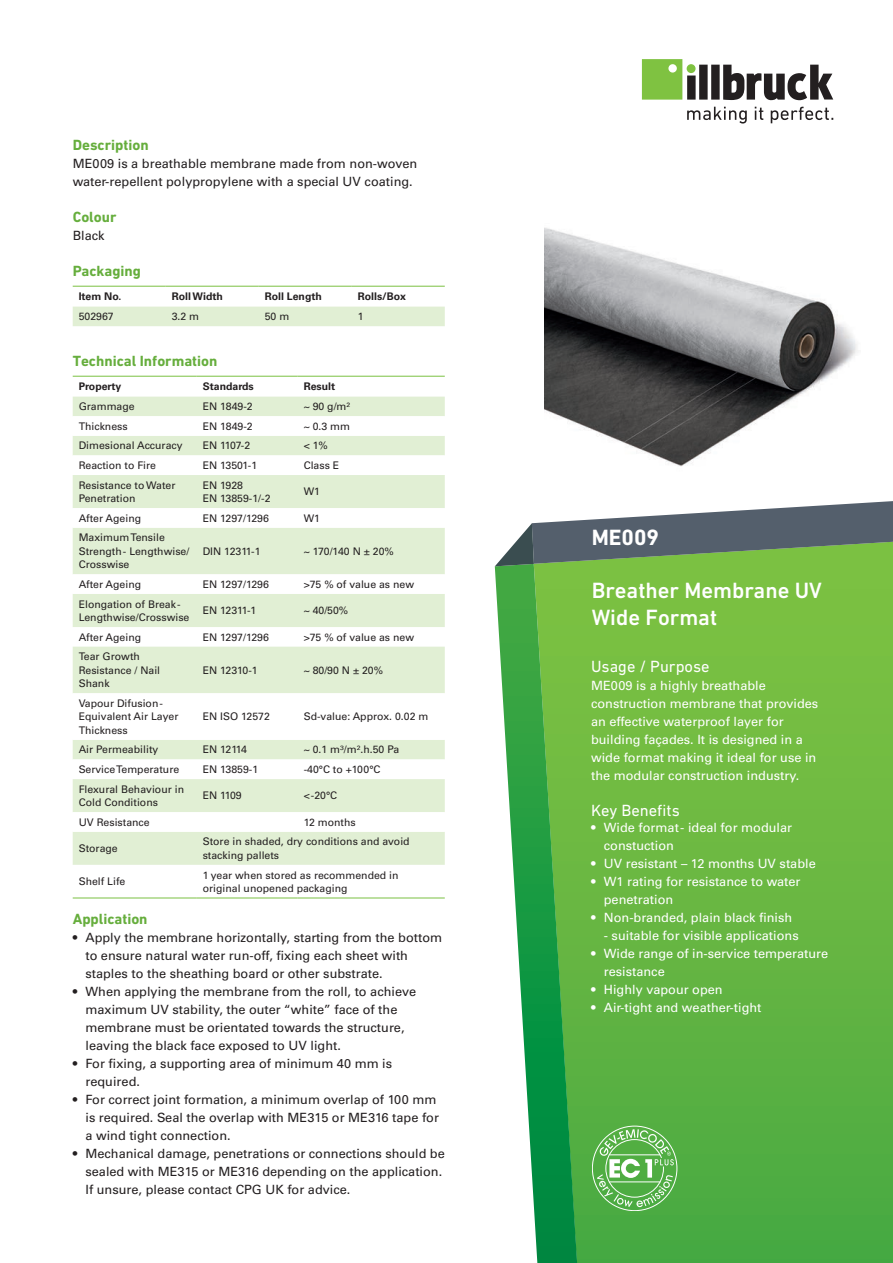
<style>
.page{position:relative;width:893px;height:1263px;background:#fff}
.page>*{position:absolute;margin:0;border:0;box-sizing:border-box;transform-origin:0 0}
.t1{font:500 22.5px/27px "DIN Next W1 G";color:#fff}
.t2{font:700 22.5px "DIN Next W1 G";color:#fff}
.t3{font:16.5px "DIN Next W1 G";color:#fff}
.t4{font:700 15px "DIN Next W1 G";color:#66ae3d}
.t5{font:12.75px/18px "Univers LTCYR 55 Roman";color:#231f20}
.t6{font:12.75px/18px "Univers LTCYR 55 Roman";color:#fff}
.t7{font:10.5px/13.5px "Univers LTCYR 55 Roman";color:#231f20}
.t8{font:700 10.5px "Univers LTCYR 65";color:#231f20}
</style>
<div class="page">
<svg style="left:642px;top:59px;width:191px;height:41px"></svg>
<svg style="left:687px;top:107px;width:60px;height:17px"></svg>
<svg style="left:755px;top:107px;width:8px;height:13px"></svg>
<svg style="left:771px;top:107px;width:62px;height:16px"></svg>
<svg style="left:578px;top:566px;width:315px;height:697px;background:#65b641"></svg>
<svg style="left:495px;top:566px;width:83px;height:697px"></svg>
<svg style="left:495px;top:501px;width:398px;height:65px"></svg>
<div style="left:73px;top:307px;width:372px;height:19px;background:#e1efd4"></div>
<hr style="left:73px;top:286px;width:93px;height:1px;background:#7bc142">
<hr style="left:166px;top:286px;width:93px;height:1px;background:#7bc142">
<hr style="left:259px;top:286px;width:93px;height:1px;background:#7bc142">
<hr style="left:352px;top:286px;width:93px;height:1px;background:#7bc142">
<div style="left:73px;top:397px;width:372px;height:19px;background:#e1efd4"></div>
<svg style="left:73px;top:436px;width:372px;height:462px;fill:#e1efd4"></svg>
<hr style="left:73px;top:898px;width:124px;height:1px;background:#7bc142">
<hr style="left:197px;top:898px;width:101px;height:1px;background:#7bc142">
<hr style="left:298px;top:898px;width:147px;height:1px;background:#7bc142">
<hr style="left:73px;top:376px;width:124px;height:1px;background:#7bc142">
<hr style="left:197px;top:376px;width:101px;height:1px;background:#7bc142">
<hr style="left:298px;top:376px;width:147px;height:1px;background:#7bc142">
<img style="left:544px;top:227px;width:314px;height:240px">
<svg style="left:592px;top:1126px;width:85px;height:85px;background:#73bd69"></svg>
<h3 class="t4" style="left:73px;top:136px;width:77px">Description</h3>
<p class="t5" style="left:73px;top:153px;width:346px">ME009 is a breathable membrane made from non-woven water-repellent polypropylene with a special UV coating.</p>
<h3 class="t4" style="left:73px;top:208px;width:45px">Colour</h3>
<p class="t5" style="left:73px;top:225px;width:33px">Black</p>
<h3 class="t4" style="left:73px;top:262px;width:70px">Packaging</h3>
<p class="t8" style="left:79px;top:289px;width:44px">Item No.</p>
<p class="t8" style="left:172px;top:289px;width:53px">Roll Width</p>
<p class="t8" style="left:265px;top:289px;width:59px">Roll Length</p>
<p class="t8" style="left:358px;top:289px;width:50px">Rolls/Box</p>
<p class="t7" style="left:79px;top:309px;width:37px">502967</p>
<p class="t7" style="left:172px;top:309px;width:29px">3.2 m</p>
<p class="t7" style="left:265px;top:309px;width:26px">50 m</p>
<p class="t7" style="left:358px;top:309px;width:7px">1</p>
<h3 class="t4" style="left:73px;top:352px;width:146px">Technical Information</h3>
<p class="t8" style="left:79px;top:379px;width:44px">Property</p>
<p class="t8" style="left:203px;top:379px;width:53px">Standards</p>
<p class="t8" style="left:304px;top:379px;width:33px">Result</p>
<p class="t7" style="left:79px;top:399px;width:58px">Grammage</p>
<p class="t7" style="left:203px;top:399px;width:52px">EN 1849-2</p>
<p class="t7" style="left:304px;top:399px;width:48px">~ 90 g/m²</p>
<p class="t7" style="left:79px;top:419px;width:51px">Thickness</p>
<p class="t7" style="left:203px;top:419px;width:52px">EN 1849-2</p>
<p class="t7" style="left:304px;top:419px;width:48px">~ 0.3 mm</p>
<p class="t7" style="left:79px;top:438px;width:105px">Dimesional Accuracy</p>
<p class="t7" style="left:203px;top:438px;width:49px">EN 1107-2</p>
<p class="t7" style="left:304px;top:438px;width:26px">&lt; 1%</p>
<p class="t7" style="left:79px;top:458px;width:79px">Reaction to Fire</p>
<p class="t7" style="left:203px;top:458px;width:56px">EN 13501-1</p>
<p class="t7" style="left:304px;top:458px;width:37px">Class E</p>
<p class="t7" style="left:79px;top:478px;width:98px">Resistance to Water<br>Penetration</p>
<p class="t7" style="left:203px;top:478px;width:69px">EN 1928<br>EN 13859-1/-2</p>
<p class="t7" style="left:304px;top:484px;width:18px">W1</p>
<p class="t7" style="left:79px;top:511px;width:64px">After Ageing</p>
<p class="t7" style="left:203px;top:511px;width:68px">EN 1297/1296</p>
<p class="t7" style="left:304px;top:511px;width:18px">W1</p>
<p class="t7" style="left:79px;top:530px;width:112px">Maximum Tensile<br>Strength - Lengthwise/<br>Crosswise</p>
<p class="t7" style="left:203px;top:544px;width:59px">DIN 12311-1</p>
<p class="t7" style="left:304px;top:544px;width:92px">~ 170/140 N ± 20%</p>
<p class="t7" style="left:79px;top:577px;width:64px">After Ageing</p>
<p class="t7" style="left:203px;top:577px;width:68px">EN 1297/1296</p>
<p class="t7" style="left:304px;top:577px;width:112px">&gt;75 % of value as new</p>
<p class="t7" style="left:79px;top:597px;width:112px">Elongation of Break -<br>Lengthwise/Crosswise</p>
<p class="t7" style="left:203px;top:603px;width:55px">EN 12311-1</p>
<p class="t7" style="left:304px;top:603px;width:46px">~ 40/50%</p>
<p class="t7" style="left:79px;top:630px;width:64px">After Ageing</p>
<p class="t7" style="left:203px;top:630px;width:68px">EN 1297/1296</p>
<p class="t7" style="left:304px;top:630px;width:112px">&gt;75 % of value as new</p>
<p class="t7" style="left:79px;top:649px;width:83px">Tear Growth<br>Resistance / Nail<br>Shank</p>
<p class="t7" style="left:203px;top:663px;width:57px">EN 12310-1</p>
<p class="t7" style="left:304px;top:663px;width:81px">~ 80/90 N ± 20%</p>
<p class="t7" style="left:79px;top:696px;width:101px">Vapour Difusion -<br>Equivalent Air Layer<br>Thickness</p>
<p class="t7" style="left:203px;top:709px;width:69px">EN ISO 12572</p>
<p class="t7" style="left:304px;top:709px;width:126px">Sd-value: Approx. 0.02 m</p>
<p class="t7" style="left:79px;top:742px;width:81px">Air Permeability</p>
<p class="t7" style="left:203px;top:742px;width:46px">EN 12114</p>
<p class="t7" style="left:304px;top:742px;width:97px">~ 0.1 m³/m².h.50 Pa</p>
<p class="t7" style="left:79px;top:762px;width:102px">Service Temperature</p>
<p class="t7" style="left:203px;top:762px;width:57px">EN 13859-1</p>
<p class="t7" style="left:304px;top:762px;width:78px">-40°C to +100°C</p>
<p class="t7" style="left:79px;top:782px;width:107px">Flexural Behaviour in<br>Cold Conditions</p>
<p class="t7" style="left:203px;top:788px;width:40px">EN 1109</p>
<p class="t7" style="left:304px;top:788px;width:35px">&lt; -20°C</p>
<p class="t7" style="left:79px;top:815px;width:72px">UV Resistance</p>
<p class="t7" style="left:304px;top:815px;width:54px">12 months</p>
<p class="t7" style="left:79px;top:841px;width:41px">Storage</p>
<p class="t7" style="left:203px;top:834px;width:208px">Store in shaded, dry conditions and avoid stacking pallets</p>
<p class="t7" style="left:79px;top:874px;width:48px">Shelf Life</p>
<p class="t7" style="left:203px;top:867px;width:197px">1 year when stored as recommended in original unopened packaging</p>
<h3 class="t4" style="left:73px;top:910px;width:76px">Application</h3>
<p class="t5" style="left:85px;top:927px;width:358px;text-indent:-13px">• Apply the membrane horizontally, starting from the bottom to ensure natural water run-off, fixing each sheet with staples to the sheathing board or other substrate.</p>
<p class="t5" style="left:85px;top:981px;width:332px;text-indent:-13px">• When applying the membrane from the roll, to achieve maximum UV stability, the outer “white” face of the membrane must be orientated towards the structure, leaving the black face exposed to UV light.</p>
<p class="t5" style="left:85px;top:1053px;width:308px;text-indent:-13px">• For fixing, a supporting area of minimum 40 mm is required.</p>
<p class="t5" style="left:85px;top:1089px;width:355px;text-indent:-13px">• For correct joint formation, a minimum overlap of 100 mm is required. Seal the overlap with ME315 or ME316 tape for a wind tight connection.</p>
<p class="t5" style="left:85px;top:1143px;width:361px;text-indent:-13px">• Mechanical damage, penetrations or connections should be sealed with ME315 or ME316 depending on the application.<br>If unsure, please contact CPG UK for advice.</p>
<h1 class="t2" style="left:592px;top:524px;width:69px">ME009</h1>
<h1 class="t1" style="left:592px;top:577px;width:232px">Breather Membrane UV<br>Wide Format</h1>
<h2 class="t3" style="left:591px;top:656px;width:120px">Usage / Purpose</h2>
<p class="t6" style="left:591px;top:675px;width:229px">ME009 is a highly breathable construction membrane that provides an effective waterproof layer for building façades. It is designed in a wide format making it ideal for use in the modular construction industry.</p>
<h2 class="t3" style="left:591px;top:800px;width:90px">Key Benefits</h2>
<p class="t6" style="left:604px;top:818px;width:190px;text-indent:-13px">• Wide format - ideal for modular constuction</p>
<p class="t6" style="left:591px;top:854px;width:226px">• UV resistant – 12 months UV stable</p>
<p class="t6" style="left:604px;top:872px;width:198px;text-indent:-13px">• W1 rating for resistance to water penetration</p>
<p class="t6" style="left:591px;top:908px;width:203px">• Non-branded, plain black finish</p>
<p class="t6" style="left:604px;top:926px;width:196px">- suitable for visible applications</p>
<p class="t6" style="left:604px;top:944px;width:226px;text-indent:-13px">• Wide range of in-service temperature resistance</p>
<p class="t6" style="left:591px;top:980px;width:133px">• Highly vapour open</p>
<p class="t6" style="left:591px;top:998px;width:172px">• Air-tight and weather-tight</p>
</div>
